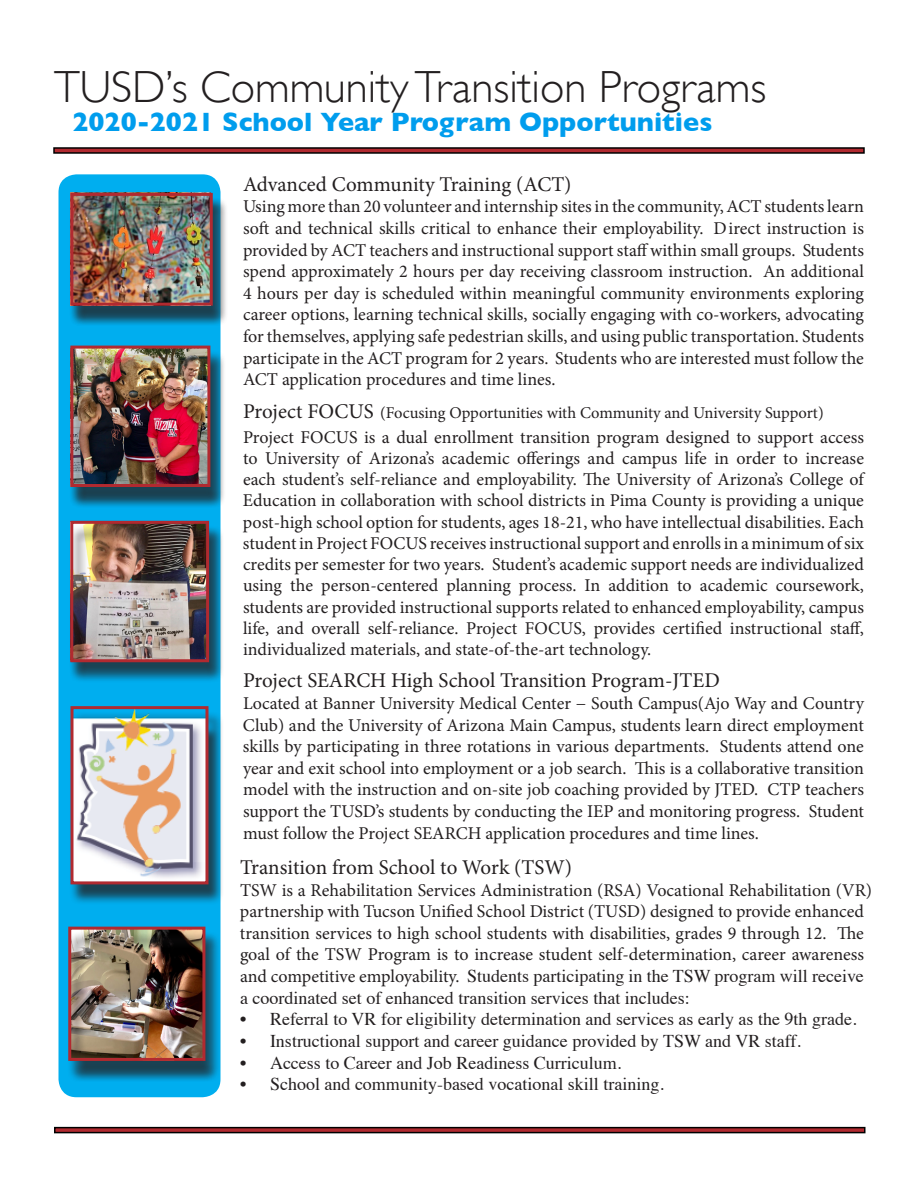
<style>
.page{position:relative;width:918px;height:1188px;background:#fff}
.page>*{position:absolute;margin:0;border:0;box-sizing:border-box;transform-origin:0 0}
.t1{font:300 45px "Gill Sans";color:#231f20}
.t2{font:700 27px "Gill Sans";color:#009ded}
.t3{font:21px "Minion Pro";color:#231f20}
.t4{font:18px/21.6px "Minion Pro";color:#231f20;text-align:justify}
.t5{font:18px "Times";color:#231f20}
.t6{font:16.5px "Minion Pro";color:#231f20}
.s1{font-size:21px}
.s2{font-family:"Times"}
</style>
<div class="page">
<div style="left:58px;top:174px;width:162px;height:923px;background:#00aeef;border-radius:18px"></div>
<div style="left:70px;top:711px;width:154px;height:195px;background:#231f20;opacity:.75"></div>
<img style="left:74px;top:710px;width:130px;height:170px">
<div style="left:70px;top:706px;width:138px;height:178px;border:3px solid #b12a30"></div>
<svg style="left:53px;top:147px;width:812px;height:7px;background:#6a272a"></svg>
<svg style="left:54px;top:1126px;width:812px;height:8px;background:#7d4245"></svg>
<div style="left:70px;top:198px;width:158px;height:129px;background:#231f20;opacity:.75"></div>
<div style="left:70px;top:193px;width:143px;height:113px;border:3px solid #b12a30"></div>
<div style="left:70px;top:350px;width:156px;height:158px;background:#231f20;opacity:.75"></div>
<div style="left:70px;top:346px;width:140px;height:141px;border:3px solid #b12a30"></div>
<div style="left:69px;top:525px;width:155px;height:158px;background:#231f20;opacity:.75"></div>
<div style="left:70px;top:521px;width:139px;height:141px;border:3px solid #b12a30"></div>
<div style="left:67px;top:931px;width:154px;height:151px;background:#231f20;opacity:.75"></div>
<div style="left:68px;top:927px;width:137px;height:134px;border:3px solid #b12a30"></div>
<p class="t1" style="left:54px;top:51px;width:714px">TUSD’s Community Transition Programs</p>
<p class="t2" style="left:73px;top:101px;width:641px">2020-2021 School Year Program Opportunities</p>
<p class="t3" style="left:243px;top:170px;width:330px">Advanced Community Training (ACT)</p>
<p class="t4" style="left:243px;top:196px;width:623px">Using more than 20 volunteer and internship sites in the community, ACT students learn soft and technical skills critical to enhance their employability. Direct instruction is provided by ACT teachers and instructional support staff within small groups. Students spend approximately 2 hours per day receiving classroom instruction. An additional 4 hours per day is scheduled within meaningful community environments exploring career options, learning technical skills, socially engaging with co-workers, advocating for themselves, applying safe pedestrian skills, and using public transportation. Students participate in the ACT program for 2 years. Students who are interested must follow the ACT application procedures and time lines.</p>
<p class="t6" style="left:243px;top:401px;width:582px"><span class="s1">Project FOCUS</span> (Focusing Opportunities with Community and University Support)</p>
<p class="t4" style="left:243px;top:427px;width:623px;line-height:21.1px">Project FOCUS is a dual enrollment transition program designed to support access to University of Arizona’s academic offerings and campus life in order to increase each student’s self-reliance and employability. The University of Arizona’s College of Education in collaboration with school districts in Pima County is providing a unique post-high school option for students, ages 18-21, who have intellectual disabilities. Each student in Project FOCUS receives instructional support and enrolls in a minimum of six credits per semester for two years. Student’s academic support needs are individualized using the person-centered planning process. In addition to academic coursework, students are provided instructional supports related to enhanced employability, campus life, and overall self-reliance. Project FOCUS, provides certified instructional staff, individualized materials, and state-of-the-art technology.</p>
<p class="t3" style="left:243px;top:667px;width:478px">Project SEARCH High School Transition Program-JTED</p>
<p class="t4" style="left:243px;top:693px;width:623px">Located at Banner University Medical Center − South Campus(Ajo Way and Country Club) and the University of Arizona Main Campus, students learn direct employment skills by participating in three rotations in various departments. Students attend one year and exit school into employment or a job search. This is a collaborative transition model with the instruction and on-site job coaching provided by JTED. CTP teachers support the TUSD’s students by conducting the IEP and monitoring progress. Student must follow the Project SEARCH application procedures and time lines.</p>
<p class="t3" style="left:240px;top:853px;width:334px">Transition from School to Work (TSW)</p>
<p class="t4" style="left:240px;top:879px;width:634px;text-align:left">TSW is a Rehabilitation Services Administration (RSA) Vocational Rehabilitation (VR) partnership with Tucson Unified School District (TUSD) designed to provide enhanced transition services to high school students with disabilities, grades 9 through 12. The goal of the TSW Program is to increase student self-determination, career awareness and competitive employability. <span class="s2">Students participating in the TSW program will receive a coordinated set of enhanced transition services that includes:</span></p>
<p class="t5" style="left:240px;top:1002px;width:618px">• Referral to VR for eligibility determination and services as early as the 9th grade.</p>
<p class="t5" style="left:240px;top:1024px;width:563px">• Instructional support and career guidance provided by TSW and VR staff.</p>
<p class="t5" style="left:240px;top:1046px;width:383px">• Access to Career and Job Readiness Curriculum.</p>
<p class="t5" style="left:240px;top:1067px;width:425px">• School and community-based vocational skill training.</p>
</div>
